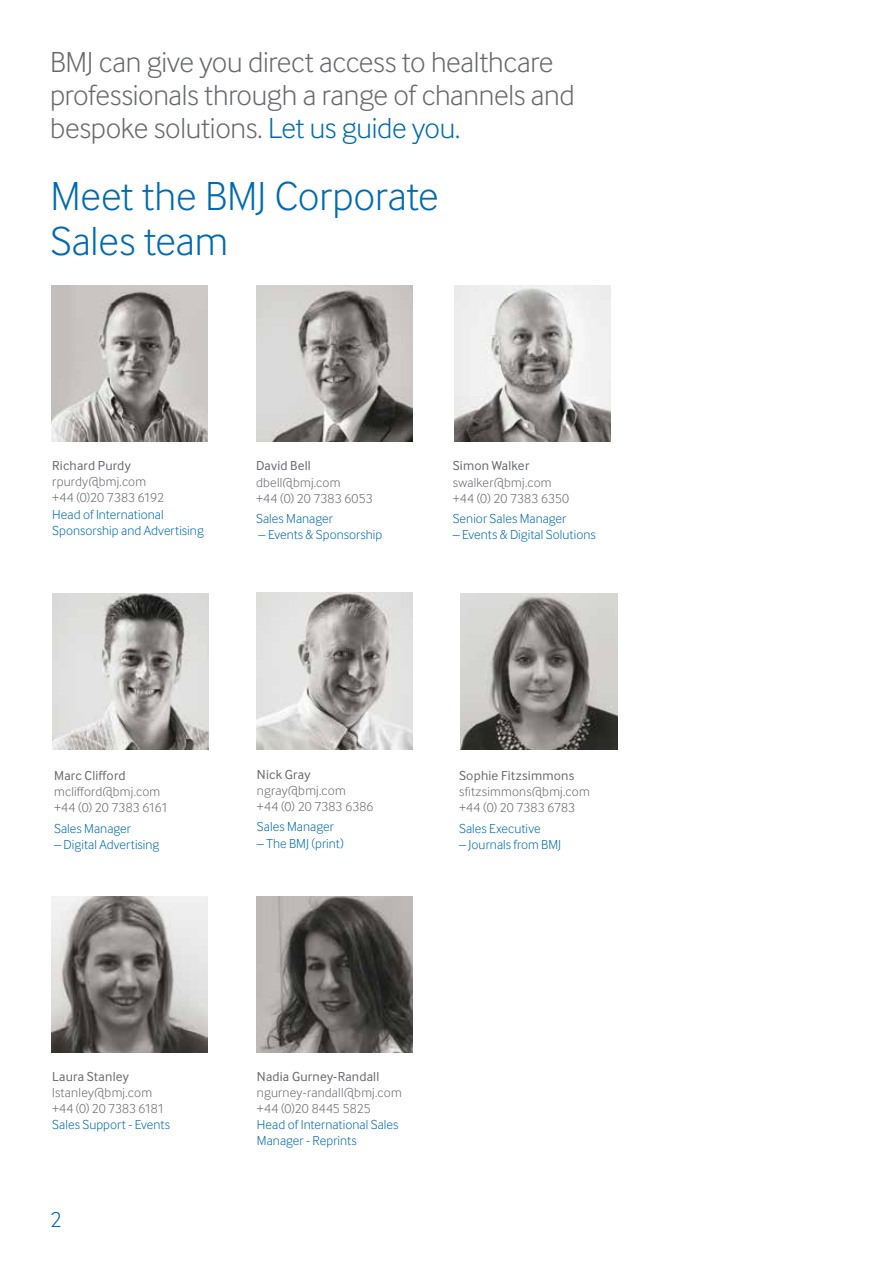
<style>
.page{position:relative;width:893px;height:1263px;background:#fff}
.page>*{position:absolute;margin:0;border:0;box-sizing:border-box;transform-origin:0 0}
.t1{font:300 42px/45px "Inter Face";color:#006bb0}
.t2{font:300 30px/33px "Inter Face";letter-spacing:-.01em;color:#68696e}
.t3{font:300 22.5px "Inter Face";color:#006bb0}
.t4{font:300 13.5px/16.2px "Inter Face";letter-spacing:.005em;color:#006bb0}
.t5{font:300 13.5px/16.2px "Inter Face";letter-spacing:.015em;color:#68696e}
.t6{font:13.5px "Inter Face";letter-spacing:.015em;color:#68696e}
.s1{color:#006bb0}
</style>
<div class="page">
<img style="left:256px;top:286px;width:156px;height:156px">
<img style="left:461px;top:593px;width:156px;height:156px">
<img style="left:454px;top:286px;width:157px;height:156px">
<img style="left:256px;top:593px;width:156px;height:156px">
<img style="left:51px;top:286px;width:156px;height:156px">
<img style="left:256px;top:897px;width:156px;height:156px">
<img style="left:51px;top:897px;width:156px;height:156px">
<img style="left:52px;top:593px;width:156px;height:156px">
<h2 class="t2" style="left:50px;top:45px;width:526px">BMJ can give you direct access to healthcare professionals through a range of channels and bespoke solutions. <span class="s1">Let us guide you.</span></h2>
<h1 class="t1" style="left:50px;top:173px;width:390px">Meet the BMJ Corporate<br>Sales team</h1>
<p class="t6" style="left:52px;top:458px;width:80px">Richard Purdy</p>
<p class="t5" style="left:52px;top:473px;width:113px">rpurdy@bmj.com +44 (0)20 7383 6192</p>
<p class="t4" style="left:52px;top:506px;width:153px">Head of International<br>Sponsorship and Advertising</p>
<p class="t6" style="left:256px;top:458px;width:56px">David Bell</p>
<p class="t5" style="left:256px;top:474px;width:118px">dbell@bmj.com<br>+44 (0) 20 7383 6053</p>
<p class="t4" style="left:256px;top:510px;width:78px">Sales Manager</p>
<p class="t4" style="left:259px;top:526px;width:125px">– Events &amp; Sponsorship</p>
<p class="t6" style="left:453px;top:458px;width:78px">Simon Walker</p>
<p class="t5" style="left:453px;top:474px;width:118px">swalker@bmj.com +44 (0) 20 7383 6350</p>
<p class="t4" style="left:453px;top:510px;width:115px">Senior Sales Manager</p>
<p class="t4" style="left:453px;top:526px;width:144px">– Events &amp; Digital Solutions</p>
<p class="t6" style="left:54px;top:768px;width:73px">Marc Clifford</p>
<p class="t5" style="left:54px;top:783px;width:115px">mclifford@bmj.com +44 (0) 20 7383 6161</p>
<p class="t4" style="left:54px;top:820px;width:78px">Sales Manager</p>
<p class="t4" style="left:54px;top:836px;width:107px">– Digital Advertising</p>
<p class="t6" style="left:257px;top:766px;width:55px">Nick Gray</p>
<p class="t5" style="left:257px;top:782px;width:118px">ngray@bmj.com<br>+44 (0) 20 7383 6386</p>
<p class="t4" style="left:257px;top:819px;width:78px">Sales Manager</p>
<p class="t4" style="left:257px;top:835px;width:88px">– The BMJ (print)</p>
<p class="t6" style="left:459px;top:768px;width:117px">Sophie Fitzsimmons</p>
<p class="t5" style="left:459px;top:783px;width:132px">sfitzsimmons@bmj.com +44 (0) 20 7383 6783</p>
<p class="t4" style="left:459px;top:820px;width:83px">Sales Executive</p>
<p class="t4" style="left:459px;top:836px;width:104px">– Journals from BMJ</p>
<p class="t6" style="left:52px;top:1068px;width:78px">Laura Stanley</p>
<p class="t5" style="left:52px;top:1084px;width:114px">lstanley@bmj.com +44 (0) 20 7383 6181</p>
<p class="t4" style="left:52px;top:1116px;width:119px">Sales Support - Events</p>
<h3 class="t3" style="left:50px;top:1207px;width:13px">2</h3>
<p class="t6" style="left:257px;top:1068px;width:124px">Nadia Gurney-Randall</p>
<p class="t5" style="left:257px;top:1084px;width:146px">ngurney-randall@bmj.com +44 (0)20 8445 5825</p>
<p class="t4" style="left:257px;top:1116px;width:143px">Head of International Sales<br>Manager - Reprints</p>
</div>
